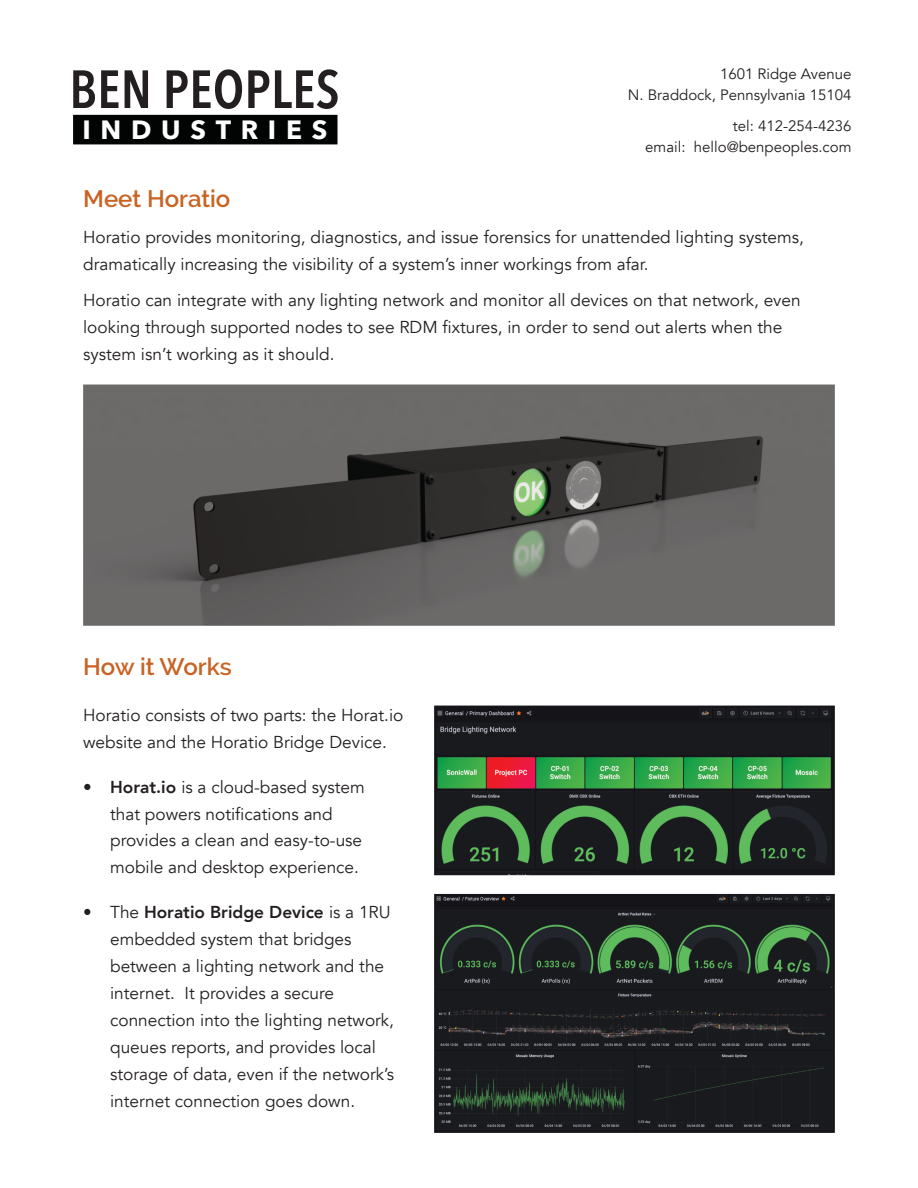
<style>
.page{position:relative;width:918px;height:1188px;background:#fff}
.page>*{position:absolute;margin:0;border:0;box-sizing:border-box;transform-origin:0 0}
.t1{font:600 53.1px "Avenir Next Condensed";letter-spacing:.005em;color:#231f20}
.t2{font:700 26.4px "Avenir Next";letter-spacing:.37em;color:#fff}
.t3{font:600 24px "Raleway";color:#c86323}
.t4{font:17.25px/27px "Avenir";color:#231f20}
.t5{font:15px/21px "Avenir";color:#231f20;text-align:right}
.s1{font-weight:800}
</style>
<div class="page">
<div style="left:73px;top:115px;width:265px;height:29px;background:#020404"></div>
<img style="left:83px;top:385px;width:752px;height:241px">
<img style="left:434px;top:706px;width:401px;height:169px">
<img style="left:434px;top:894px;width:401px;height:239px">
<h1 class="t1" style="left:69px;top:55px;width:272px">BEN PEOPLES</h1>
<h2 class="t2" style="left:82px;top:113px;width:246px">INDUSTRIES</h2>
<p class="t5" style="left:628px;top:64px;width:225px">1601 Ridge Avenue<br>N. Braddock, Pennsylvania 15104</p>
<p class="t5" style="left:645px;top:116px;width:208px">tel: 412-254-4236<br>email: hello@benpeoples.com</p>
<h3 class="t3" style="left:83px;top:184px;width:149px">Meet Horatio</h3>
<p class="t4" style="left:83px;top:224px;width:722px">Horatio provides monitoring, diagnostics, and issue forensics for unattended lighting systems, dramatically increasing the visibility of a system’s inner workings from afar.</p>
<p class="t4" style="left:83px;top:287px;width:719px">Horatio can integrate with any lighting network and monitor all devices on that network, even looking through supported nodes to see RDM fixtures, in order to send out alerts when the system isn’t working as it should.</p>
<h3 class="t3" style="left:83px;top:652px;width:150px">How it Works</h3>
<p class="t4" style="left:83px;top:702px;width:322px">Horatio consists of two parts: the Horat.io website and the Horatio Bridge Device.</p>
<p class="t4" style="left:110px;top:774px;width:256px;text-indent:-27px"><span class="s1">• Horat.io</span> is a cloud-based system that powers notifications and provides a clean and easy-to-use mobile and desktop experience.</p>
<p class="t4" style="left:110px;top:900px;width:285px;text-indent:-27px">• The <span class="s1">Horatio Bridge Device</span> is a 1RU embedded system that bridges between a lighting network and the internet. It provides a secure connection into the lighting network, queues reports, and provides local storage of data, even if the network’s internet connection goes down.</p>
</div>
